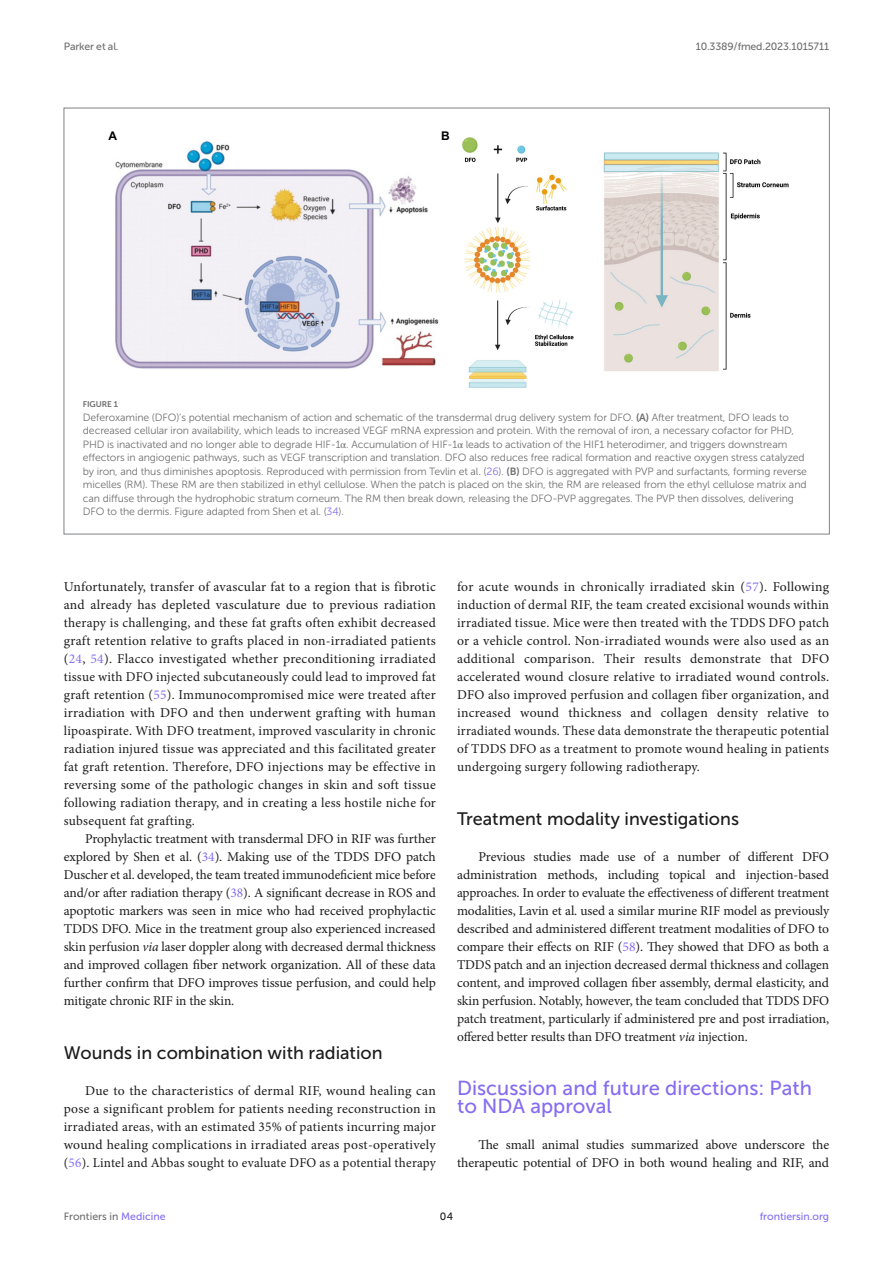
<style>
.page{position:relative;width:893px;height:1263px;background:#fff}
.page>*{position:absolute;margin:0;border:0;box-sizing:border-box;transform-origin:0 0}
.HEAD_1{font:20.25px/18px "Museo Sans 500";color:#856df0}
.HEAD_2{font:18px "Museo Sans 500";color:#1b1c1b}
.TEXT_FLUSH{font:13.5px/18px "Minion Pro";letter-spacing:.015em;color:#1b1c1b;text-align:justify}
.TEXT{font:13.5px/18px "Minion Pro";letter-spacing:-.005em;color:#1b1c1b;text-align:justify}
.t1{font:700 12px "Arial";color:#000}
.FIG_LEG{font:10.5px/13.5px "Museo Sans 300";letter-spacing:-.01em;color:#706f70}
.t2{font:10.5px "Museo Sans 500";letter-spacing:-.015em;color:#706f70}
.t3{font:10.5px "Museo Sans 500";color:#856df0}
.t4{font:10.5px "Museo Sans 500";color:#1b1c1b}
.FIG_HD{font:8.25px "Museo Sans 700";letter-spacing:-.01em;color:#706f70}
.s1{font-family:"Museo Sans 700"}
.s2{font-family:"STIX General"}
.s3{color:#856df0}
.s4{font-style:italic}
</style>
<div class="page">
<img style="left:115px;top:137px;width:674px;height:251px">
<p class="t2" style="left:64px;top:41px;width:56px">Parker et al.</p>
<p class="t2" style="left:696px;top:41px;width:135px">10.3389/fmed.2023.1015711</p>
<p class="t1" style="left:108px;top:127px;width:10px">A</p>
<p class="t1" style="left:441px;top:127px;width:10px">B</p>
<p class="FIG_HD" style="left:83px;top:400px;width:37px">FIGURE 1</p>
<p class="FIG_LEG" style="left:83px;top:410px;width:726px">Deferoxamine (DFO)‘s potential mechanism of action and schematic of the transdermal drug delivery system for DFO. <span class="s1">(A)</span> After treatment, DFO leads to decreased cellular iron availability, which leads to increased VEGF mRNA expression and protein. With the removal of iron, a necessary cofactor for PHD, PHD is inactivated and no longer able to degrade HIF-1<span class="s2">α</span>. Accumulation of HIF-1<span class="s2">α</span> leads to activation of the HIF1 heterodimer, and triggers downstream effectors in angiogenic pathways, such as VEGF transcription and translation. DFO also reduces free radical formation and reactive oxygen stress catalyzed by iron, and thus diminishes apoptosis. Reproduced with permission from Tevlin et al. (<span class="s3">26</span>). <span class="s1">(B)</span> DFO is aggregated with PVP and surfactants, forming reverse micelles (RM). These RM are then stabilized in ethyl cellulose. When the patch is placed on the skin, the RM are released from the ethyl cellulose matrix and can diffuse through the hydrophobic stratum corneum. The RM then break down, releasing the DFO-PVP aggregates. The PVP then dissolves, delivering DFO to the dermis. Figure adapted from Shen et al. (<span class="s3">34</span>).</p>
<p class="TEXT_FLUSH" style="left:64px;top:578px;width:374px">Unfortunately, transfer of avascular fat to a region that is fibrotic and already has depleted vasculature due to previous radiation therapy is challenging, and these fat grafts often exhibit decreased graft retention relative to grafts placed in non-irradiated patients (<span class="s3">24</span>, <span class="s3">54</span>). Flacco investigated whether preconditioning irradiated tissue with DFO injected subcutaneously could lead to improved fat graft retention (<span class="s3">55</span>). Immunocompromised mice were treated after irradiation with DFO and then underwent grafting with human lipoaspirate. With DFO treatment, improved vascularity in chronic radiation injured tissue was appreciated and this facilitated greater fat graft retention. Therefore, DFO injections may be effective in reversing some of the pathologic changes in skin and soft tissue following radiation therapy, and in creating a less hostile niche for subsequent fat grafting.</p>
<p class="TEXT" style="left:64px;top:830px;width:374px;text-indent:21px">Prophylactic treatment with transdermal DFO in RIF was further explored by Shen et al. (<span class="s3">34</span>). Making use of the TDDS DFO patch Duscher et al. developed, the team treated immunodeficient mice before and/or after radiation therapy (<span class="s3">38</span>). A significant decrease in ROS and apoptotic markers was seen in mice who had received prophylactic TDDS DFO. Mice in the treatment group also experienced increased skin perfusion <span class="s4">via</span> laser doppler along with decreased dermal thickness and improved collagen fiber network organization. All of these data further confirm that DFO improves tissue perfusion, and could help mitigate chronic RIF in the skin.</p>
<p class="HEAD_2" style="left:64px;top:1043px;width:320px">Wounds in combination with radiation</p>
<p class="TEXT_FLUSH" style="left:64px;top:1082px;width:374px;text-indent:21px">Due to the characteristics of dermal RIF, wound healing can pose a significant problem for patients needing reconstruction in irradiated areas, with an estimated 35% of patients incurring major wound healing complications in irradiated areas post-operatively (<span class="s3">56</span>). Lintel and Abbas sought to evaluate DFO as a potential therapy</p>
<p class="TEXT_FLUSH" style="left:457px;top:578px;width:374px">for acute wounds in chronically irradiated skin (<span class="s3">57</span>). Following induction of dermal RIF, the team created excisional wounds within irradiated tissue. Mice were then treated with the TDDS DFO patch or a vehicle control. Non-irradiated wounds were also used as an additional comparison. Their results demonstrate that DFO accelerated wound closure relative to irradiated wound controls.<br>DFO also improved perfusion and collagen fiber organization, and increased wound thickness and collagen density relative to irradiated wounds. These data demonstrate the therapeutic potential of TDDS DFO as a treatment to promote wound healing in patients undergoing surgery following radiotherapy.</p>
<p class="HEAD_2" style="left:457px;top:809px;width:283px">Treatment modality investigations</p>
<p class="TEXT_FLUSH" style="left:457px;top:848px;width:374px;text-indent:21px">Previous studies made use of a number of different DFO administration methods, including topical and injection-based approaches. In order to evaluate the effectiveness of different treatment modalities, Lavin et al. used a similar murine RIF model as previously described and administered different treatment modalities of DFO to compare their effects on RIF (<span class="s3">58</span>). They showed that DFO as both a TDDS patch and an injection decreased dermal thickness and collagen content, and improved collagen fiber assembly, dermal elasticity, and skin perfusion. Notably, however, the team concluded that TDDS DFO patch treatment, particularly if administered pre and post irradiation, offered better results than DFO treatment <span class="s4">via</span> injection.</p>
<p class="HEAD_1" style="left:457px;top:1079px;width:356px">Discussion and future directions: Path to NDA approval</p>
<p class="TEXT" style="left:457px;top:1136px;width:374px;text-align:right">The small animal studies summarized above underscore the therapeutic potential of DFO in both wound healing and RIF, and</p>
<p class="t2" style="left:64px;top:1211px;width:103px">Frontiers in <span class="s3">Medicine</span></p>
<p class="t4" style="left:440px;top:1211px;width:15px">04</p>
<p class="t3" style="left:760px;top:1211px;width:71px">frontiersin.org</p>
</div>
